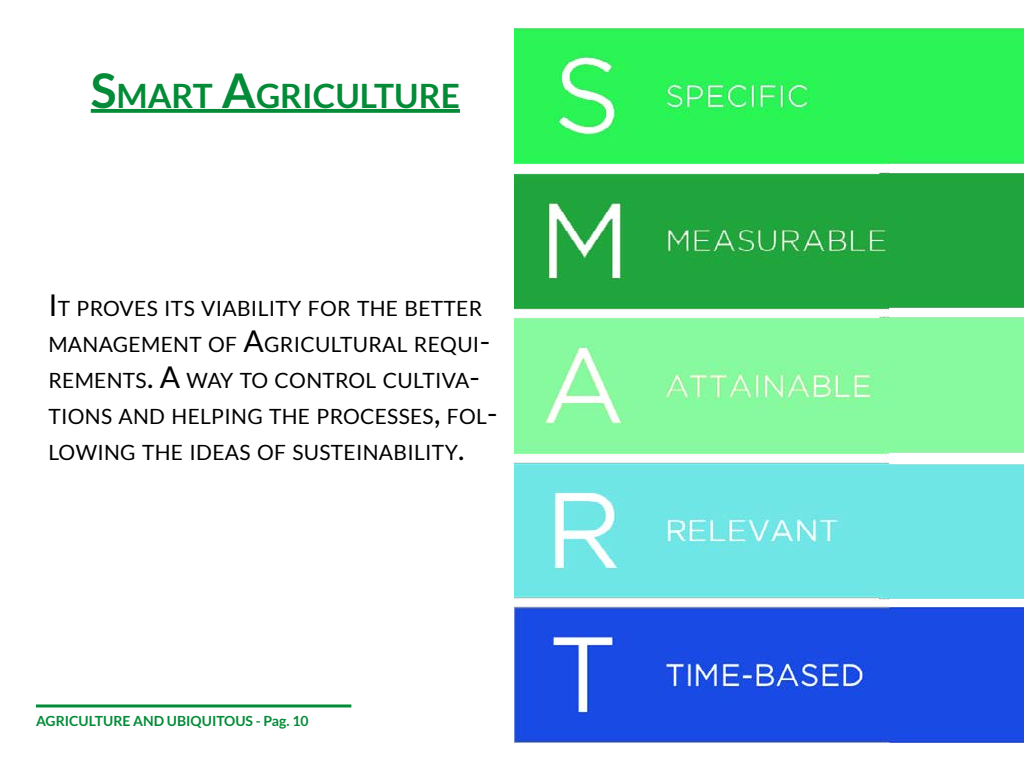
<style>
.page{position:relative;width:1024px;height:768px;background:#fff}
.page>*{position:absolute;margin:0;border:0;box-sizing:border-box;transform-origin:0 0}
.t1{font:700 33.6px "Lato";color:#038b38}
.t2{font:21px/36px "Lato";letter-spacing:.015em;color:#000}
.t3{font:700 14px "Lato";color:#038b38}
.s1{font-size:48px}
.s2{font-size:30px}
</style>
<div class="page">
<hr style="left:36px;top:704px;width:315px;height:3px;background:#038b38">
<svg style="left:91px;top:109px;width:369px;height:4px"></svg>
<img style="left:515px;top:28px;width:509px;height:715px">
<h1 class="t1" style="left:91px;top:77px;width:371px"><span class="s1">S</span>MART <span class="s1">A</span>GRICULTURE</h1>
<p class="t2" style="left:48px;top:291px;width:451px"><span class="s2">I</span> T PROVES ITS VIABILITY FOR THE BETTER MANAGEMENT OF <span class="s2">A</span>GRICULTURAL REQUI<span class="s2">-</span>REMENTS<span class="s2">. A</span> WAY TO CONTROL CULTIVA<span class="s2">-</span>TIONS AND HELPING THE PROCESSES<span class="s2">,</span> FOL<span class="s2">-</span>LOWING THE IDEAS OF SUSTEINABILITY<span class="s2">.</span></p>
<p class="t3" style="left:36px;top:713px;width:274px">AGRICULTURE AND UBIQUITOUS - Pag. 10</p>
</div>
